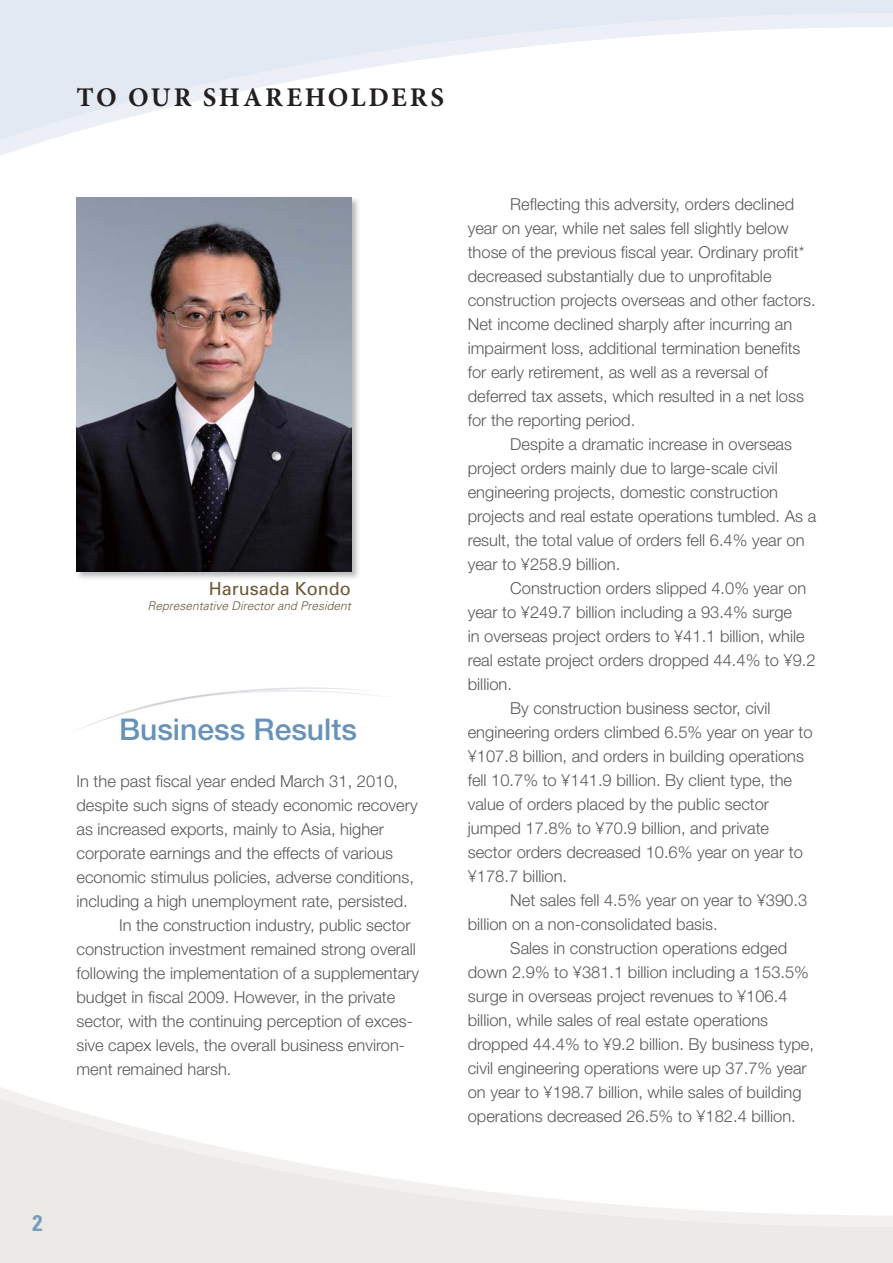
<style>
.page{position:relative;width:893px;height:1263px;background:#fff}
.page>*{position:absolute;margin:0;border:0;box-sizing:border-box;transform-origin:0 0}
.t1{font:500 30px "Helvetica Neue";color:#6793ba}
.t2{font:700 27px "Minion Pro";letter-spacing:.105em;color:#231f20}
.t3{font:700 condensed 22.5px "Univers";color:#769dbc}
.t4{font:18px "Univers";color:#6b5837}
.t5{font:300 16.5px/24px "Helvetica Neue";color:#58595b}
.t6{font:italic 300 12px "Univers";color:#6b5837}
</style>
<div class="page">
<svg style="left:0;top:0;width:893px;height:156px"></svg>
<svg style="left:0;top:1087px;width:893px;height:176px"></svg>
<img style="left:76px;top:197px;width:283px;height:382px">
<img style="left:76px;top:197px;width:275px;height:374px">
<svg style="left:78px;top:687px;width:307px;height:43px"></svg>
<h2 class="t2" style="left:76px;top:81px;width:369px">TO OUR SHAREHOLDERS</h2>
<p class="t4" style="left:209px;top:582px;width:144px">Harusada Kondo</p>
<p class="t6" style="left:147px;top:601px;width:205px">Representative Director and President</p>
<h1 class="t1" style="left:119px;top:719px;width:239px">Business Results</h1>
<p class="t5" style="left:76px;top:770px;width:323px">In the past fiscal year ended March 31, 2010,</p>
<p class="t5" style="left:76px;top:794px;width:343px">despite such signs of steady economic recovery</p>
<p class="t5" style="left:76px;top:818px;width:309px">as increased exports, mainly to Asia, higher</p>
<p class="t5" style="left:76px;top:842px;width:318px">corporate earnings and the effects of various</p>
<p class="t5" style="left:76px;top:866px;width:339px">economic stimulus policies, adverse conditions,</p>
<p class="t5" style="left:76px;top:890px;width:333px">including a high unemployment rate, persisted.</p>
<p class="t5" style="left:119px;top:914px;width:293px">In the construction industry, public sector</p>
<p class="t5" style="left:76px;top:938px;width:341px">construction investment remained strong overall</p>
<p class="t5" style="left:76px;top:962px;width:344px">following the implementation of a supplementary</p>
<p class="t5" style="left:76px;top:986px;width:320px">budget in fiscal 2009. However, in the private</p>
<p class="t5" style="left:76px;top:1010px;width:338px">sector, with the continuing perception of exces-</p>
<p class="t5" style="left:76px;top:1034px;width:330px">sive capex levels, the overall business environ-</p>
<p class="t5" style="left:76px;top:1058px;width:156px">ment remained harsh.</p>
<h3 class="t3" style="left:32px;top:1215px;width:11px">2</h3>
<p class="t5" style="left:468px;top:193px;width:349px;text-indent:43px">Reflecting this adversity, orders declined year on year, while net sales fell slightly below those of the previous fiscal year. Ordinary profit* decreased substantially due to unprofitable construction projects overseas and other factors.<br>Net income declined sharply after incurring an impairment loss, additional termination benefits for early retirement, as well as a reversal of deferred tax assets, which resulted in a net loss for the reporting period.</p>
<p class="t5" style="left:468px;top:433px;width:350px;text-indent:43px">Despite a dramatic increase in overseas project orders mainly due to large-scale civil engineering projects, domestic construction projects and real estate operations tumbled. As a result, the total value of orders fell 6.4% year on year to ¥258.9 billion.</p>
<p class="t5" style="left:510px;top:577px;width:297px">Construction orders slipped 4.0% year on</p>
<p class="t5" style="left:468px;top:601px;width:326px">year to ¥249.7 billion including a 93.4% surge</p>
<p class="t5" style="left:468px;top:625px;width:338px">in overseas project orders to ¥41.1 billion, while</p>
<p class="t5" style="left:468px;top:649px;width:349px">real estate project orders dropped 44.4% to ¥9.2</p>
<p class="t5" style="left:468px;top:673px;width:46px">billion.</p>
<p class="t5" style="left:510px;top:697px;width:262px">By construction business sector, civil</p>
<p class="t5" style="left:468px;top:721px;width:346px">engineering orders climbed 6.5% year on year to</p>
<p class="t5" style="left:468px;top:745px;width:338px">¥107.8 billion, and orders in building operations</p>
<p class="t5" style="left:468px;top:769px;width:326px">fell 10.7% to ¥141.9 billion. By client type, the</p>
<p class="t5" style="left:468px;top:793px;width:303px">value of orders placed by the public sector</p>
<p class="t5" style="left:468px;top:817px;width:303px">jumped 17.8% to ¥70.9 billion, and private</p>
<p class="t5" style="left:468px;top:841px;width:337px">sector orders decreased 10.6% year on year to</p>
<p class="t5" style="left:468px;top:865px;width:101px">¥178.7 billion.</p>
<p class="t5" style="left:510px;top:889px;width:298px">Net sales fell 4.5% year on year to ¥390.3</p>
<p class="t5" style="left:468px;top:913px;width:251px">billion on a non-consolidated basis.</p>
<p class="t5" style="left:510px;top:937px;width:278px">Sales in construction operations edged</p>
<p class="t5" style="left:468px;top:961px;width:343px">down 2.9% to ¥381.1 billion including a 153.5%</p>
<p class="t5" style="left:468px;top:985px;width:321px">surge in overseas project revenues to ¥106.4</p>
<p class="t5" style="left:468px;top:1009px;width:302px">billion, while sales of real estate operations</p>
<p class="t5" style="left:468px;top:1033px;width:348px">dropped 44.4% to ¥9.2 billion. By business type,</p>
<p class="t5" style="left:468px;top:1057px;width:341px">civil engineering operations were up 37.7% year</p>
<p class="t5" style="left:468px;top:1081px;width:335px">on year to ¥198.7 billion, while sales of building</p>
<p class="t5" style="left:468px;top:1105px;width:330px">operations decreased 26.5% to ¥182.4 billion.</p>
</div>
